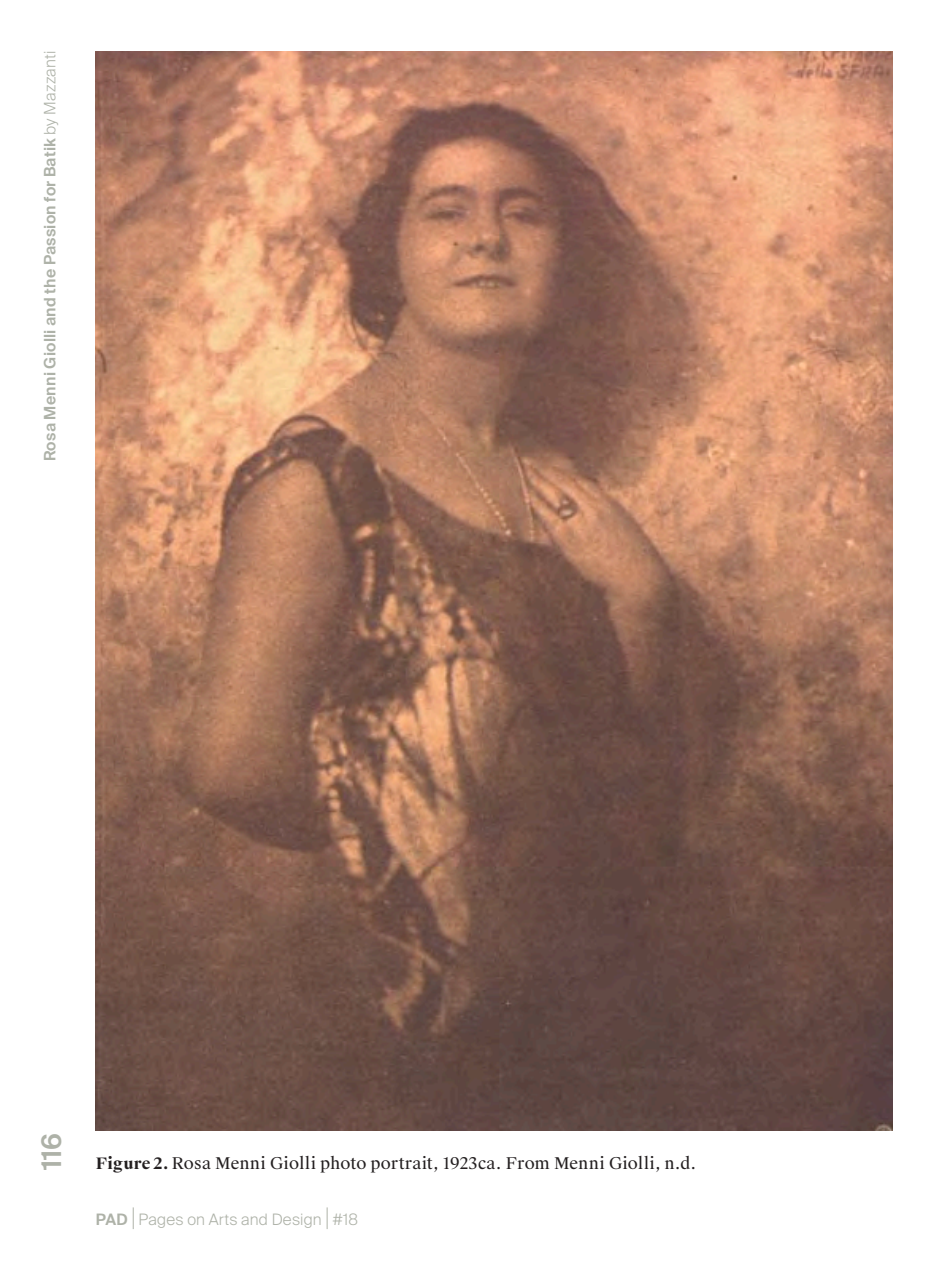
<style>
.page{position:relative;width:944px;height:1276px;background:#fff}
.page>*{position:absolute;margin:0;border:0;box-sizing:border-box;transform-origin:0 0}
.t1{font:600 27px "Suisse Intl";color:#aeb2a8}
.DIDASCALIA{font:16.2px "Suisse Works";letter-spacing:.02em;color:#231f20}
.t2{font:600 15.75px "Suisse Intl";letter-spacing:.015em;color:#aeb2a8}
.t3{font:300 15.75px "Suisse Intl";letter-spacing:.015em;color:#aeb2a8}
.s1{font-weight:300}
.s2{font-weight:700;font-size:15.75px}
.s3{font-weight:600}
</style>
<div class="page">
<svg style="left:133px;top:1207px;width:1px;height:22px"></svg>
<svg style="left:327px;top:1207px;width:1px;height:22px"></svg>
<img style="left:96px;top:51px;width:797px;height:1079px">
<p class="t2" style="left:41px;top:461px;width:412px;rotate:-90deg">Rosa Menni Giolli and the Passion for Batik <span class="s1">by Mazzanti</span></p>
<p class="t1" style="left:36px;top:1170px;width:38px;rotate:-90deg">116</p>
<p class="DIDASCALIA" style="left:96px;top:1152px;width:602px"><span class="s2">Figure 2.</span> Rosa Menni Giolli photo portrait, 1923ca. From Menni Giolli, n.d.</p>
<p class="t3" style="left:96px;top:1209px;width:264px"><span class="s3">PAD</span> Pages on Arts and Design #18</p>
</div>
